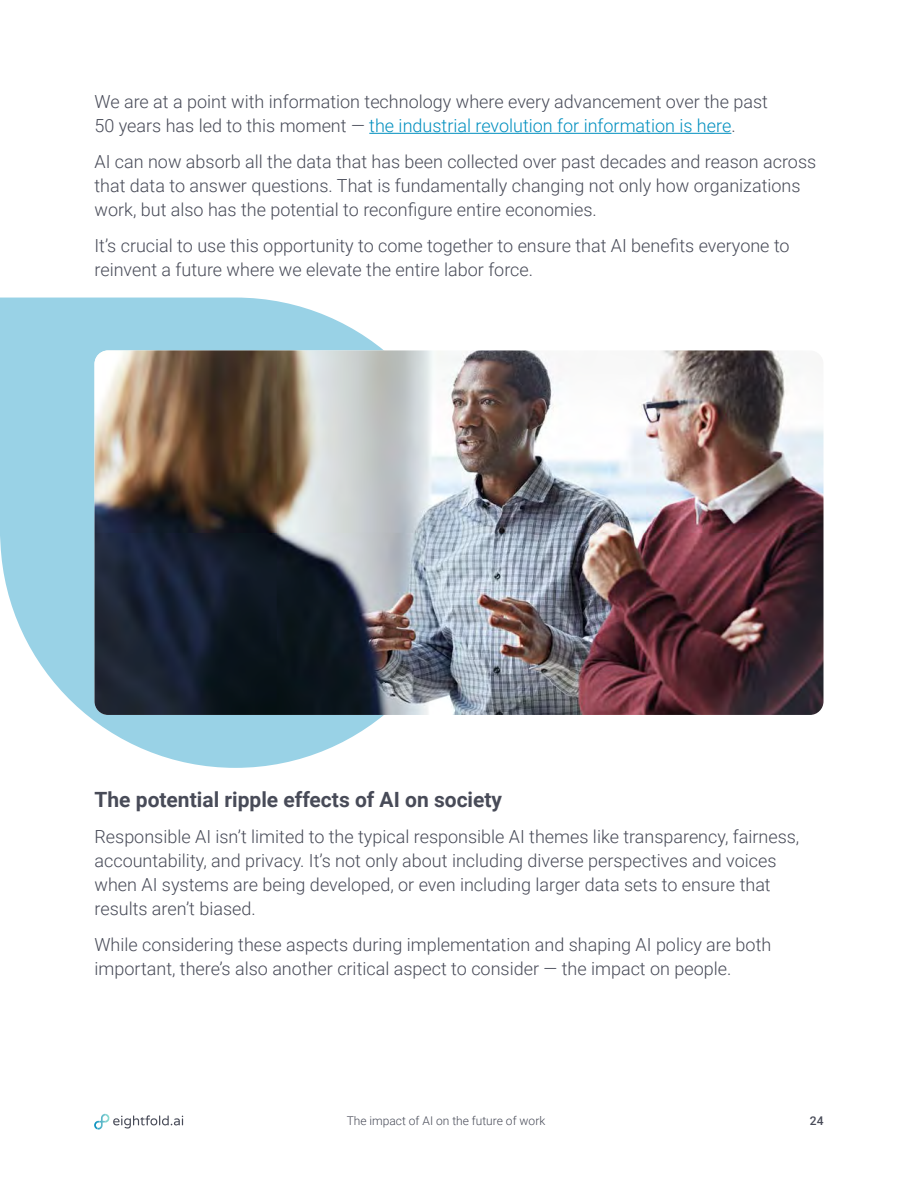
<style>
.page{position:relative;width:918px;height:1188px;background:#fff}
.page>*{position:absolute;margin:0;border:0;box-sizing:border-box;transform-origin:0 0}
.Subhead{font:700 21px "Roboto";color:#484b58}
.Body{font:300 18px/24px "Roboto";color:#484b58}
.t1{font:300 12px "Roboto";color:#484b58}
.t2{font:500 12px "Roboto";color:#484b58}
.s1{color:#008fbf}
</style>
<div class="page">
<svg style="left:94px;top:1114px;width:89px;height:16px"></svg>
<svg style="left:0;top:298px;width:384px;height:470px;fill:#99d2e6"></svg>
<img style="left:94px;top:350px;width:730px;height:365px">
<hr style="left:369px;top:133px;width:362px;height:1px;background:#008fbf">
<p class="Body" style="left:94px;top:89px;width:675px">We are at a point with information technology where every advancement over the past<br>50 years has led to this moment — <span class="s1">the industrial revolution for information is here</span>.</p>
<p class="Body" style="left:94px;top:149px;width:723px">AI can now absorb all the data that has been collected over past decades and reason across that data to answer questions. That is fundamentally changing not only how organizations work, but also has the potential to reconfigure entire economies.</p>
<p class="Body" style="left:94px;top:233px;width:697px">It’s crucial to use this opportunity to come together to ensure that AI benefits everyone to reinvent a future where we elevate the entire labor force.</p>
<p class="Subhead" style="left:94px;top:785px;width:409px">The potential ripple effects of AI on society</p>
<p class="Body" style="left:95px;top:824px;width:706px">Responsible AI isn’t limited to the typical responsible AI themes like transparency, fairness, accountability, and privacy. It’s not only about including diverse perspectives and voices when AI systems are being developed, or even including larger data sets to ensure that results aren’t biased.</p>
<p class="Body" style="left:95px;top:932px;width:678px">While considering these aspects during implementation and shaping AI policy are both important, there’s also another critical aspect to consider — the impact on people.</p>
<p class="t1" style="left:347px;top:1113px;width:200px">The impact of AI on the future of work</p>
<p class="t2" style="left:810px;top:1112px;width:15px">24</p>
</div>
